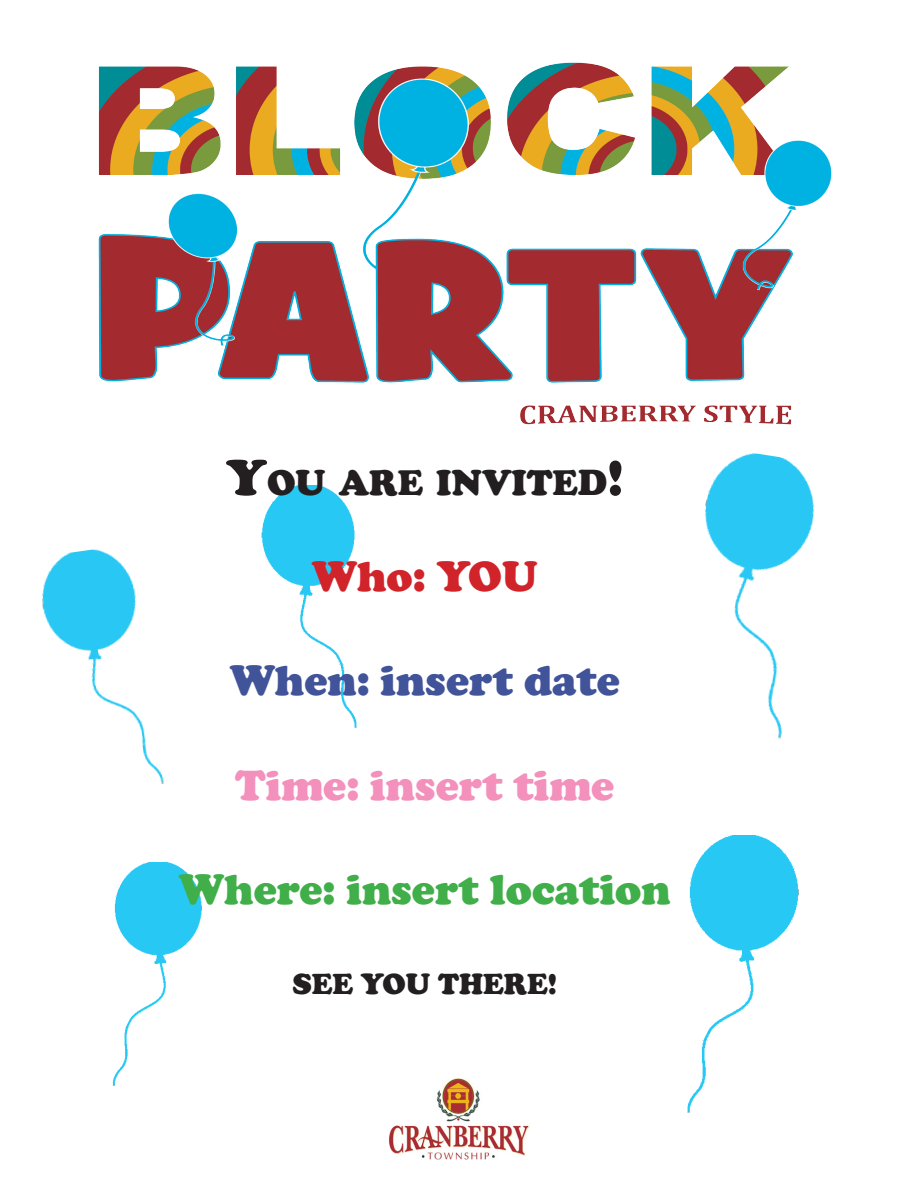
<style>
.page{position:relative;width:918px;height:1188px;background:#fff}
.page>*{position:absolute;margin:0;border:0;box-sizing:border-box;transform-origin:0 0}
.t1{font:900 43.5px "Cooper";color:#40ae49}
.t2{font:900 43.5px "Cooper";color:#415399}
.t3{font:900 43.5px "Cooper";color:#f390bc}
.t4{font:900 43.5px "Cooper";color:#d1232a}
.t5{font:900 36.75px "Cooper";color:#231f20}
.t6{font:900 30px "Cooper";color:#231f20}
.s1{font-size:52.5px}
</style>
<div class="page">
<img style="left:112px;top:862px;width:90px;height:224px">
<img style="left:261px;top:485px;width:96px;height:242px">
<img style="left:98px;top:62px;width:734px;height:363px">
<img style="left:705px;top:452px;width:110px;height:287px">
<img style="left:42px;top:549px;width:122px;height:235px">
<img style="left:682px;top:835px;width:117px;height:278px">
<img style="left:389px;top:1078px;width:140px;height:82px">
<p class="t5" style="left:226px;top:461px;width:399px"><span class="s1">Y</span>OU ARE INVITED<span class="s1">!</span></p>
<p class="t4" style="left:312px;top:551px;width:228px">Who: YOU</p>
<p class="t2" style="left:230px;top:655px;width:392px">When: insert date</p>
<p class="t3" style="left:235px;top:760px;width:381px">Time: insert time</p>
<p class="t1" style="left:179px;top:864px;width:493px">Where: insert location</p>
<p class="t6" style="left:292px;top:967px;width:266px">SEE YOU THERE!</p>
</div>
